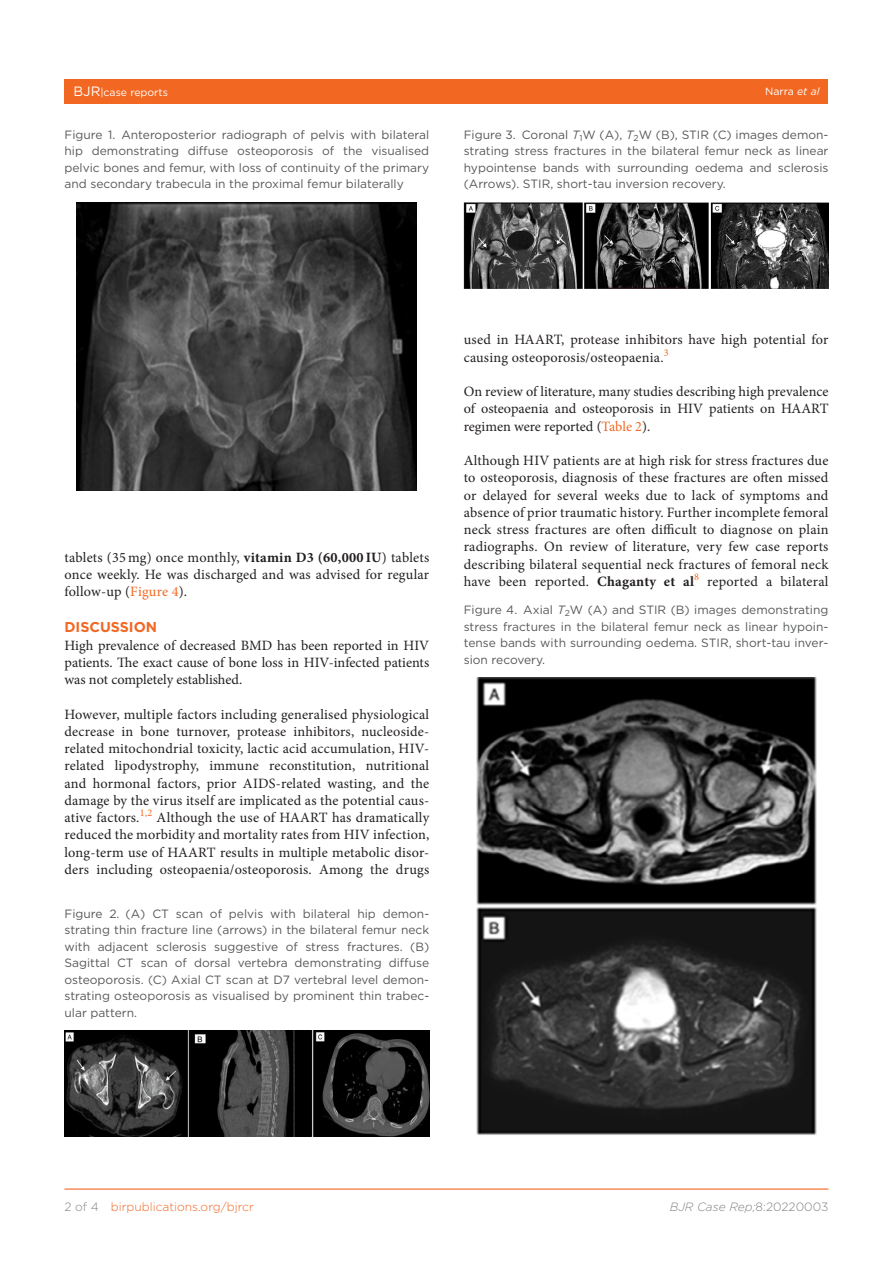
<style>
.page{position:relative;width:893px;height:1263px;background:#fff}
.page>*{position:absolute;margin:0;border:0;box-sizing:border-box;transform-origin:0 0}
.t1{font:14.25px/17.2px "Minion Pro";letter-spacing:.01em;color:#231f20;text-align:justify}
.t2{font:700 14.25px "Gotham";color:#f26722}
.t3{font:12px/16.5px "Gotham";color:#57585a;text-align:justify}
.t4{font:300 12px "Gotham";color:#f26722}
.t5{font:italic 300 12px "Gotham";color:#808285}
.t6{font:10.5px "Gotham";color:#fff}
.s1{font-size:13.5px}
.s2{font-style:italic}
.s3{font-weight:700}
.s4{color:#f26722}
.s5{color:#808285}
.s6{font-style:normal}
</style>
<div class="page">
<hr style="left:64px;top:1188px;width:764px;height:2px;background:#f26722">
<div style="left:64px;top:79px;width:764px;height:24px;background:#f26722"></div>
<img style="left:77px;top:202px;width:340px;height:288px">
<img style="left:64px;top:1031px;width:365px;height:105px">
<img style="left:464px;top:202px;width:364px;height:86px">
<img style="left:476px;top:677px;width:340px;height:458px">
<p class="t6" style="left:74px;top:85px;width:96px"><span class="s1">BJR</span>|case reports</p>
<p class="t6" style="left:765px;top:85px;width:56px">Narra <span class="s2">et al</span></p>
<p class="t3" style="left:64px;top:126px;width:366px">Figure 1. Anteroposterior radiograph of pelvis with bilateral hip demonstrating diffuse osteoporosis of the visualised pelvic bones and femur, with loss of continuity of the primary and secondary trabecula in the proximal femur bilaterally</p>
<p class="t3" style="left:464px;top:126px;width:366px">Figure 3. Coronal <span class="s2">T</span><sub>1</sub>W (A), <span class="s2">T</span><sub>2</sub>W (B), STIR (C) images demon&shy;strating stress fractures in the bilateral femur neck as linear hypointense bands with surrounding oedema and sclerosis (Arrows). STIR, short-tau inversion recovery.</p>
<p class="t1" style="left:64px;top:549px;width:366px">tablets (35 mg) once monthly, <span class="s3">vitamin D3 (60,000 IU</span>) tablets once weekly. He was discharged and was advised for regular follow-up (<span class="s4">Figure 4</span>).</p>
<p class="t2" style="left:64px;top:617px;width:94px">DISCUSSION</p>
<p class="t1" style="left:64px;top:636px;width:366px">High prevalence of decreased BMD has been reported in HIV patients. The exact cause of bone loss in HIV-infected patients was not completely established.</p>
<p class="t1" style="left:64px;top:705px;width:366px">However, multiple factors including generalised physiological decrease in bone turnover, protease inhibitors, nucleoside&shy;related mitochondrial toxicity, lactic acid accumulation, HIV&shy;related lipodystrophy, immune reconstitution, nutritional and hormonal factors, prior AIDS-related wasting, and the damage by the virus itself are implicated as the potential caus&shy;ative factors.<sup>1,2</sup> Although the use of HAART has dramatically reduced the morbidity and mortality rates from HIV infection, long-term use of HAART results in multiple metabolic disor&shy;ders including osteopaenia/osteoporosis. Among the drugs</p>
<p class="t3" style="left:64px;top:905px;width:366px">Figure 2. (A) CT scan of pelvis with bilateral hip demon&shy;strating thin fracture line (arrows) in the bilateral femur neck with adjacent sclerosis suggestive of stress fractures. (B)<br>Sagittal CT scan of dorsal vertebra demonstrating diffuse osteoporosis. (C) Axial CT scan at D7 vertebral level demon&shy;strating osteoporosis as visualised by prominent thin trabec&shy;ular pattern.</p>
<p class="t1" style="left:464px;top:331px;width:366px">used in HAART, protease inhibitors have high potential for causing osteoporosis/osteopaenia.<sup>3</sup></p>
<p class="t1" style="left:464px;top:383px;width:366px">On review of literature, many studies describing high prevalence of osteopaenia and osteoporosis in HIV patients on HAART regimen were reported (<span class="s4">Table 2</span>).</p>
<p class="t1" style="left:464px;top:452px;width:366px">Although HIV patients are at high risk for stress fractures due to osteoporosis, diagnosis of these fractures are often missed or delayed for several weeks due to lack of symptoms and absence of prior traumatic history. Further incomplete femoral neck stress fractures are often difficult to diagnose on plain radiographs. On review of literature, very few case reports describing bilateral sequential neck fractures of femoral neck have been reported. <span class="s3">Chaganty et al</span><sup>8</sup> reported a bilateral</p>
<p class="t3" style="left:464px;top:601px;width:366px">Figure 4. Axial <span class="s2">T</span><sub>2</sub>W (A) and STIR (B) images demonstrating stress fractures in the bilateral femur neck as linear hypoin&shy;tense bands with surrounding oedema. STIR, short-tau inver&shy;sion recovery.</p>
<p class="t4" style="left:64px;top:1199px;width:191px"><span class="s5">2 of 4</span> birpublications.org/bjrcr</p>
<p class="t5" style="left:670px;top:1199px;width:160px">BJR Case Rep;<span class="s6">8:20220003</span></p>
</div>
